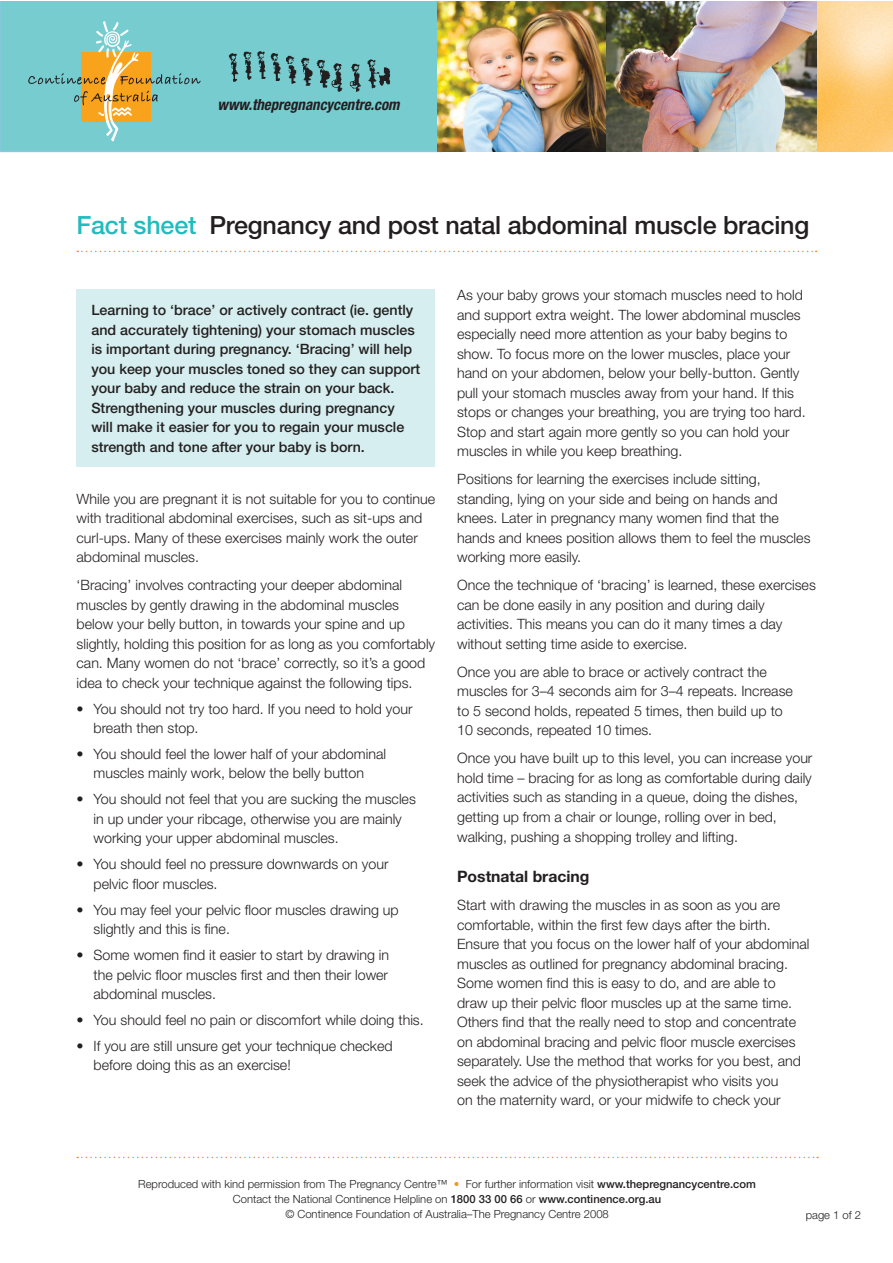
<style>
.page{position:relative;width:893px;height:1263px;background:#fff}
.page>*{position:absolute;margin:0;border:0;box-sizing:border-box;transform-origin:0 0}
.t1{font:500 25.2px "Helvetica Neue";letter-spacing:-.01em;color:#231f20}
.t2{font:700 15.75px "Helvetica Neue";color:#231f20}
.t3{font:italic 700 condensed 15.3px "Helvetica Neue";color:#231f20}
.t4{font:300 14.25px/19.5px "Helvetica Neue";color:#231f20}
.t5{font:500 14.25px/19.5px "Helvetica Neue";color:#231f20}
.t6{font:300 11.25px/15px "Helvetica Neue";color:#231f20;text-align:center}
.s1{color:#21bdbd}
.s2{color:#f7931d}
.s3{font-weight:500}
</style>
<div class="page">
<svg style="left:77px;top:1157px;width:741px;height:1px"></svg>
<img style="left:816px;top:1px;width:76px;height:151px">
<div style="left:0;top:1px;width:438px;height:151px;background:#77ccd0"></div>
<svg style="left:28px;top:21px;width:173px;height:120px;background:#94c1ab"></svg>
<svg style="left:77px;top:251px;width:740px;height:1px"></svg>
<img style="left:216px;top:49px;width:187px;height:48px">
<img style="left:605px;top:1px;width:211px;height:151px">
<div style="left:77px;top:289px;width:358px;height:178px;background:#d6eeef"></div>
<img style="left:438px;top:1px;width:167px;height:151px">
<p class="t3" style="left:217px;top:95px;width:184px">www.thepregnancycentre.com</p>
<h1 class="t1" style="left:77px;top:210px;width:734px"><span class="s1">Fact sheet</span> Pregnancy and post natal abdominal muscle bracing</h1>
<p class="t5" style="left:91px;top:300px;width:330px">Learning to ‘brace’ or actively contract (ie. gently and accurately tightening) your stomach muscles is important during pregnancy. ‘Bracing’ will help you keep your muscles toned so they can support your baby and reduce the strain on your back.<br>Strengthening your muscles during pregnancy<br>will make it easier for you to regain your muscle strength and tone after your baby is born.</p>
<p class="t4" style="left:77px;top:488px;width:360px">While you are pregnant it is not suitable for you to continue with traditional abdominal exercises, such as sit-ups and curl-ups. Many of these exercises mainly work the outer abdominal muscles.</p>
<p class="t4" style="left:77px;top:575px;width:360px">‘Bracing’ involves contracting your deeper abdominal muscles by gently drawing in the abdominal muscles below your belly button, in towards your spine and up slightly, holding this position for as long as you comfortably can. Many women do not ‘brace’ correctly, so it’s a good idea to check your technique against the following tips.</p>
<p class="t4" style="left:94px;top:698px;width:320px;text-indent:-17px">• You should not try too hard. If you need to hold your breath then stop.</p>
<p class="t4" style="left:77px;top:744px;width:311px;text-align:center">• You should feel the lower half of your abdominal muscles mainly work, below the belly button</p>
<p class="t4" style="left:94px;top:789px;width:324px;text-indent:-17px">• You should not feel that you are sucking the muscles in up under your ribcage, otherwise you are mainly working your upper abdominal muscles.</p>
<p class="t4" style="left:94px;top:854px;width:296px;text-indent:-17px">• You should feel no pressure downwards on your pelvic floor muscles.</p>
<p class="t4" style="left:94px;top:899px;width:307px;text-indent:-17px">• You may feel your pelvic floor muscles drawing up slightly and this is fine.</p>
<p class="t4" style="left:94px;top:945px;width:297px;text-align:justify;text-indent:-17px">• Some women find it easier to start by drawing in the pelvic floor muscles first and then their lower abdominal muscles.</p>
<p class="t4" style="left:77px;top:1010px;width:349px">• You should feel no pain or discomfort while doing this.</p>
<p class="t4" style="left:94px;top:1036px;width:301px;text-indent:-17px">• If you are still unsure get your technique checked before doing this as an exercise!</p>
<p class="t4" style="left:457px;top:285px;width:350px">As your baby grows your stomach muscles need to hold and support extra weight. The lower abdominal muscles especially need more attention as your baby begins to show. To focus more on the lower muscles, place your hand on your abdomen, below your belly-button. Gently pull your stomach muscles away from your hand. If this stops or changes your breathing, you are trying too hard.<br>Stop and start again more gently so you can hold your muscles in while you keep breathing.</p>
<p class="t4" style="left:457px;top:469px;width:355px">Positions for learning the exercises include sitting, standing, lying on your side and being on hands and knees. Later in pregnancy many women find that the hands and knees position allows them to feel the muscles working more easily.</p>
<p class="t4" style="left:457px;top:575px;width:360px">Once the technique of ‘bracing’ is learned, these exercises can be done easily in any position and during daily activities. This means you can do it many times a day without setting time aside to exercise.</p>
<p class="t4" style="left:457px;top:662px;width:337px">Once you are able to brace or actively contract the muscles for 3–4 seconds aim for 3–4 repeats. Increase to 5 second holds, repeated 5 times, then build up to 10 seconds, repeated 10 times.</p>
<p class="t4" style="left:457px;top:748px;width:357px">Once you have built up to this level, you can increase your hold time – bracing for as long as comfortable during daily activities such as standing in a queue, doing the dishes, getting up from a chair or lounge, rolling over in bed, walking, pushing a shopping trolley and lifting.</p>
<p class="t2" style="left:457px;top:867px;width:134px">Postnatal bracing</p>
<p class="t4" style="left:457px;top:895px;width:354px">Start with drawing the muscles in as soon as you are comfortable, within the first few days after the birth.<br>Ensure that you focus on the lower half of your abdominal muscles as outlined for pregnancy abdominal bracing.<br>Some women find this is easy to do, and are able to draw up their pelvic floor muscles up at the same time.<br>Others find that the really need to stop and concentrate on abdominal bracing and pelvic floor muscle exercises separately. Use the method that works for you best, and seek the advice of the physiotherapist who visits you<br>on the maternity ward, or your midwife to check your</p>
<p class="t6" style="left:138px;top:1176px;width:619px">Reproduced with kind permission from The Pregnancy Centre™ <span class="s2">•</span> For further information visit <span class="s3">www.thepregnancycentre.com<br></span>Contact the National Continence Helpline on <span class="s3">1800 33 00 66</span> or <span class="s3">www.continence.org.au<br></span>© Continence Foundation of Australia–The Pregnancy Centre 2008</p>
<p class="t6" style="left:806px;top:1207px;width:57px">page 1 of 2</p>
</div>
